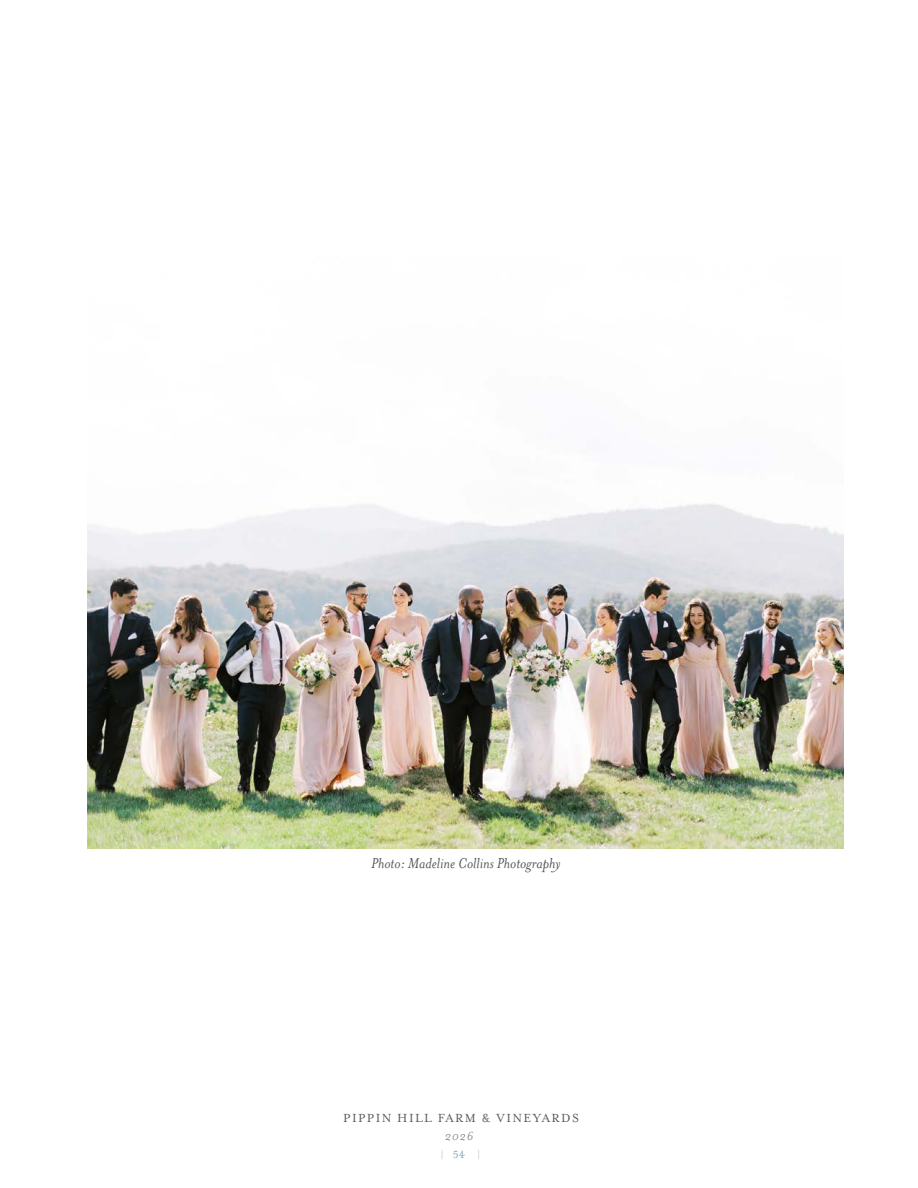
<style>
.page{position:relative;width:918px;height:1188px;background:#fff}
.page>*{position:absolute;margin:0;border:0;box-sizing:border-box;transform-origin:0 0}
.t1{font:italic 16.5px "Mrs Eaves OT";color:#57585a}
.t2{font:13.5px "Mrs Eaves OT";letter-spacing:.1em;color:#57585a}
.t3{font:italic 13.5px "Mrs Eaves OT";color:#87898c}
.t4{font:12px "Mrs Eaves OT";color:#bcbdc0}
.s1{color:#77a6bb}
</style>
<div class="page">
<img style="left:88px;top:504px;width:756px;height:345px">
<p class="t1" style="left:371px;top:854px;width:191px">Photo: Madeline Collins Photography</p>
<p class="t2" style="left:343px;top:1110px;width:237px">PIPPIN HILL FARM &amp; VINEYARDS</p>
<p class="t3" style="left:445px;top:1128px;width:30px">2026</p>
<p class="t4" style="left:441px;top:1147px;width:41px">| <span class="s1">54</span> |</p>
</div>
